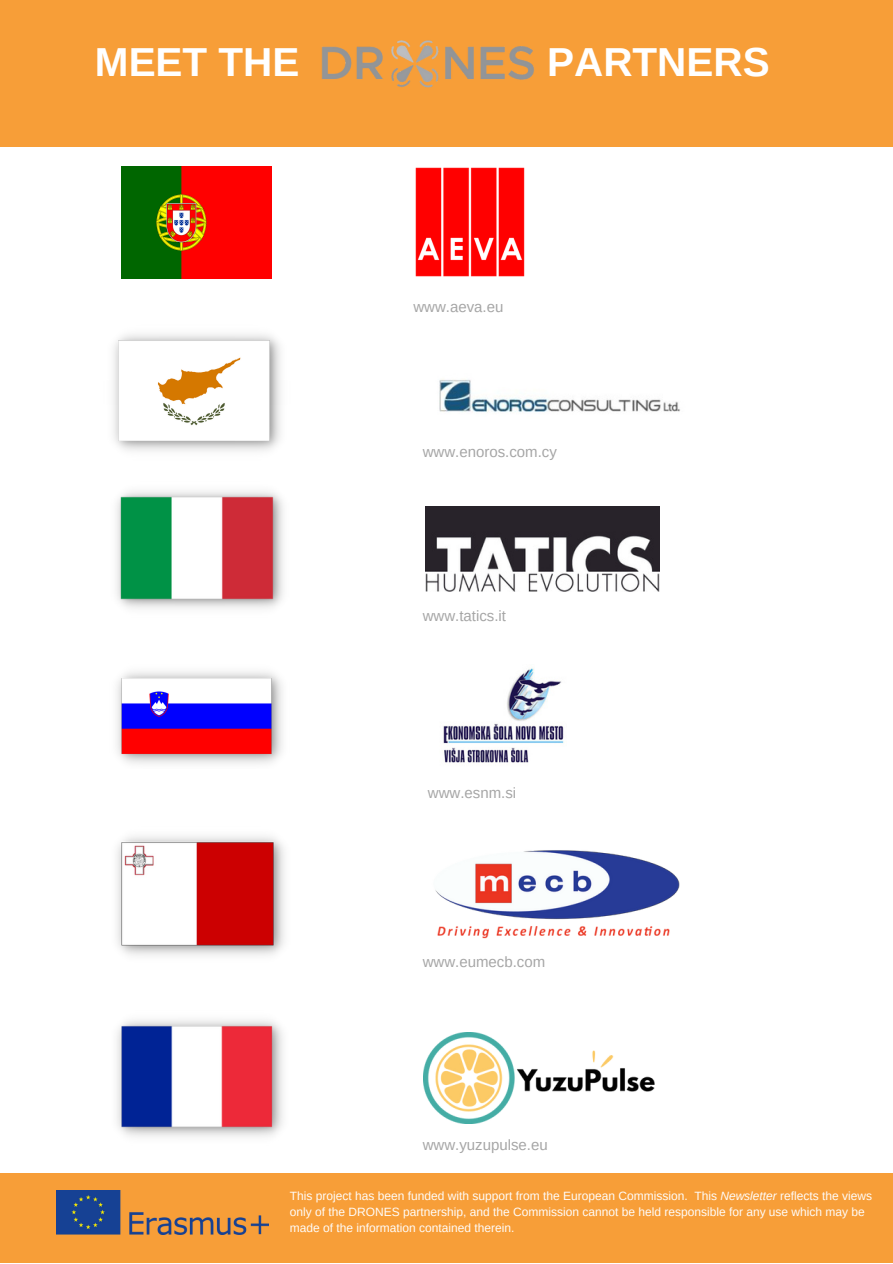
<style>
.page{position:relative;width:893px;height:1264px;background:#fff}
.page>*{position:absolute;margin:0;border:0;box-sizing:border-box;transform-origin:0 0}
.t1{font:700 40.5px "Arimo";color:#fff}
.t2{font:15px "Arimo";color:#a6a6a6}
.t3{font:12px/15.8px "Arimo";color:#fffcf9}
.s1{font-style:italic}
</style>
<div class="page">
<div style="left:0;top:0;width:892px;height:1262px;background:#f79e38"></div>
<div style="left:0;top:148px;width:892px;height:1025px;background:#fff"></div>
<img style="left:57px;top:1190px;width:211px;height:44px">
<img style="left:117px;top:836px;width:168px;height:120px">
<img style="left:435px;top:850px;width:244px;height:89px">
<img style="left:321px;top:40px;width:213px;height:48px">
<img style="left:116px;top:491px;width:167px;height:118px">
<img style="left:425px;top:507px;width:234px;height:84px">
<img style="left:117px;top:1020px;width:166px;height:117px">
<img style="left:423px;top:1032px;width:231px;height:91px">
<img style="left:117px;top:671px;width:166px;height:93px">
<img style="left:443px;top:668px;width:121px;height:95px">
<img style="left:122px;top:166px;width:149px;height:112px">
<img style="left:415px;top:167px;width:110px;height:110px">
<img style="left:113px;top:334px;width:168px;height:117px">
<img style="left:439px;top:379px;width:241px;height:33px">
<p class="t1" style="left:95px;top:39px;width:206px">MEET THE</p>
<p class="t1" style="left:547px;top:39px;width:224px">PARTNERS</p>
<p class="t2" style="left:413px;top:298px;width:91px">www.aeva.eu</p>
<p class="t2" style="left:423px;top:443px;width:136px">www.enoros.com.cy</p>
<p class="t2" style="left:423px;top:607px;width:85px">www.tatics.it</p>
<p class="t2" style="left:428px;top:784px;width:90px">www.esnm.si</p>
<p class="t2" style="left:423px;top:953px;width:124px">www.eumecb.com</p>
<p class="t2" style="left:423px;top:1136px;width:126px">www.yuzupulse.eu</p>
<p class="t3" style="left:290px;top:1188px;width:583px">This project has been funded with support from the European Commission. This <span class="s1">Newsletter</span> reflects the views only of the DRONES partnership, and the Commission cannot be held responsible for any use which may be made of the information contained therein.</p>
</div>
